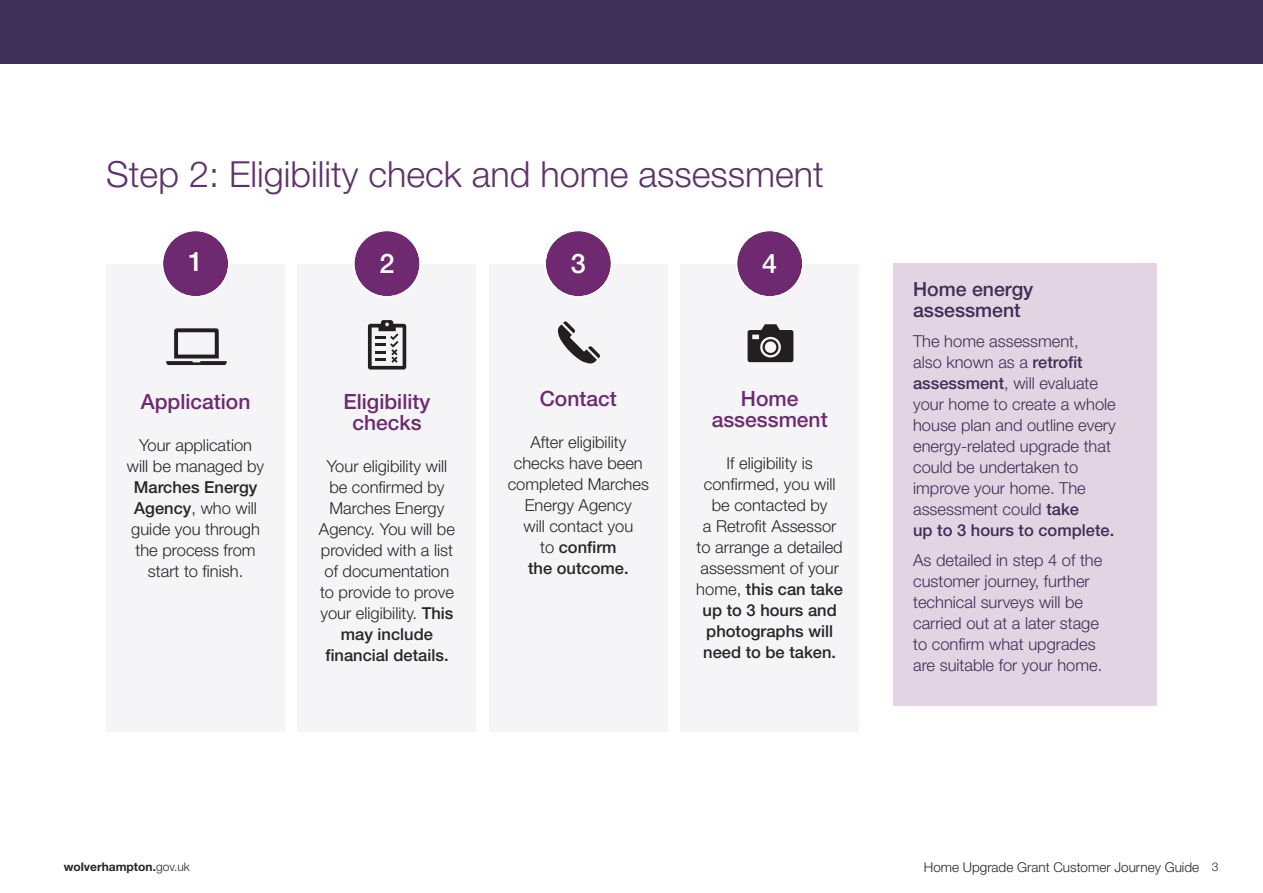
<style>
.page{position:relative;width:1263px;height:893px;background:#fff}
.page>*{position:absolute;margin:0;border:0;box-sizing:border-box;transform-origin:0 0}
.t1{font:300 36px "Helvetica Neue LT Std";color:#5e326b}
.t2{font:500 27px "Helvetica Neue LT Std";color:#fff}
.t3{font:500 21px/21px "Helvetica Neue LT Std";color:#6e2970;text-align:center}
.t4{font:500 19.5px/21px "Helvetica Neue LT Std";color:#3d2f55}
.t5{font:300 16.5px/21px "Helvetica Neue LT Std";color:#272526;text-align:center}
.t6{font:300 16.5px/21px "Helvetica Neue LT Std";color:#3d2f55}
.t7{font:300 13.5px "Helvetica Neue LT Std";color:#272526}
.t8{font:700 12px "Helvetica Neue LT Std";color:#272526}
.t9{font:300 12px "Helvetica Neue LT Std";color:#272526}
.s1{font-weight:500}
.s2{font-weight:300}
</style>
<div class="page">
<div style="left:893px;top:264px;width:264px;height:442px;background:#e2d4e2"></div>
<div style="left:0;top:0;width:1263px;height:64px;background:#3d2f55"></div>
<div style="left:106px;top:264px;width:179px;height:467px;background:#f5f5f7"></div>
<svg style="left:163px;top:231px;width:65px;height:65px"></svg>
<svg style="left:166px;top:328px;width:61px;height:37px"></svg>
<div style="left:298px;top:264px;width:178px;height:467px;background:#f5f5f7"></div>
<svg style="left:368px;top:320px;width:38px;height:50px"></svg>
<div style="left:489px;top:264px;width:179px;height:467px;background:#f5f5f7"></div>
<svg style="left:558px;top:321px;width:42px;height:43px"></svg>
<div style="left:680px;top:264px;width:179px;height:467px;background:#f5f5f7"></div>
<svg style="left:747px;top:324px;width:46px;height:38px"></svg>
<svg style="left:354px;top:231px;width:66px;height:65px"></svg>
<svg style="left:546px;top:231px;width:65px;height:65px"></svg>
<svg style="left:737px;top:231px;width:65px;height:65px"></svg>
<p class="t1" style="left:106px;top:162px;width:719px">Step 2: Eligibility check and home assessment</p>
<p class="t2" style="left:188px;top:252px;width:17px">1</p>
<p class="t3" style="left:141px;top:393px;width:111px">Application</p>
<p class="t5" style="left:127px;top:436px;width:139px">Your application will be managed by<br><span class="s1">Marches Energy<br>Agency</span>, who will guide you through the process from start to finish.</p>
<p class="t2" style="left:379px;top:254px;width:17px">2</p>
<p class="t2" style="left:571px;top:254px;width:17px">3</p>
<p class="t2" style="left:762px;top:254px;width:17px">4</p>
<p class="t3" style="left:344px;top:393px;width:88px">Eligibility checks</p>
<p class="t5" style="left:319px;top:457px;width:138px">Your eligibility will be confirmed by<br>Marches Energy<br>Agency. You will be provided with a list of documentation to provide to prove your eligibility. <span class="s1">This may include financial details.</span></p>
<p class="t3" style="left:540px;top:390px;width:79px">Contact</p>
<p class="t5" style="left:508px;top:433px;width:143px">After eligibility checks have been completed Marches<br>Energy Agency<br>will contact you<br>to <span class="s1">confirm<br>the outcome.</span></p>
<p class="t3" style="left:712px;top:390px;width:117px">Home assessment</p>
<p class="t5" style="left:696px;top:454px;width:148px">If eligibility is confirmed, you will be contacted by<br>a Retrofit Assessor to arrange a detailed assessment of your home, <span class="s1">this can take up to 3 hours and photographs will need to be taken.</span></p>
<p class="t4" style="left:913px;top:281px;width:122px">Home energy assessment</p>
<p class="t6" style="left:913px;top:333px;width:204px">The home assessment,<br>also known as a <span class="s1">retrofit assessment</span>, will evaluate your home to create a whole house plan and outline every energy-related upgrade that could be undertaken to improve your home. The assessment could <span class="s1">take<br>up to 3 hours to complete.</span></p>
<p class="t6" style="left:913px;top:552px;width:191px">As detailed in step 4 of the customer journey, further technical surveys will be carried out at a later stage to confirm what upgrades are suitable for your home.</p>
<p class="t8" style="left:64px;top:860px;width:127px">wolverhampton.<span class="s2">gov.uk</span></p>
<p class="t7" style="left:924px;top:862px;width:277px">Home Upgrade Grant Customer Journey Guide</p>
<p class="t9" style="left:1212px;top:862px;width:8px">3</p>
</div>
